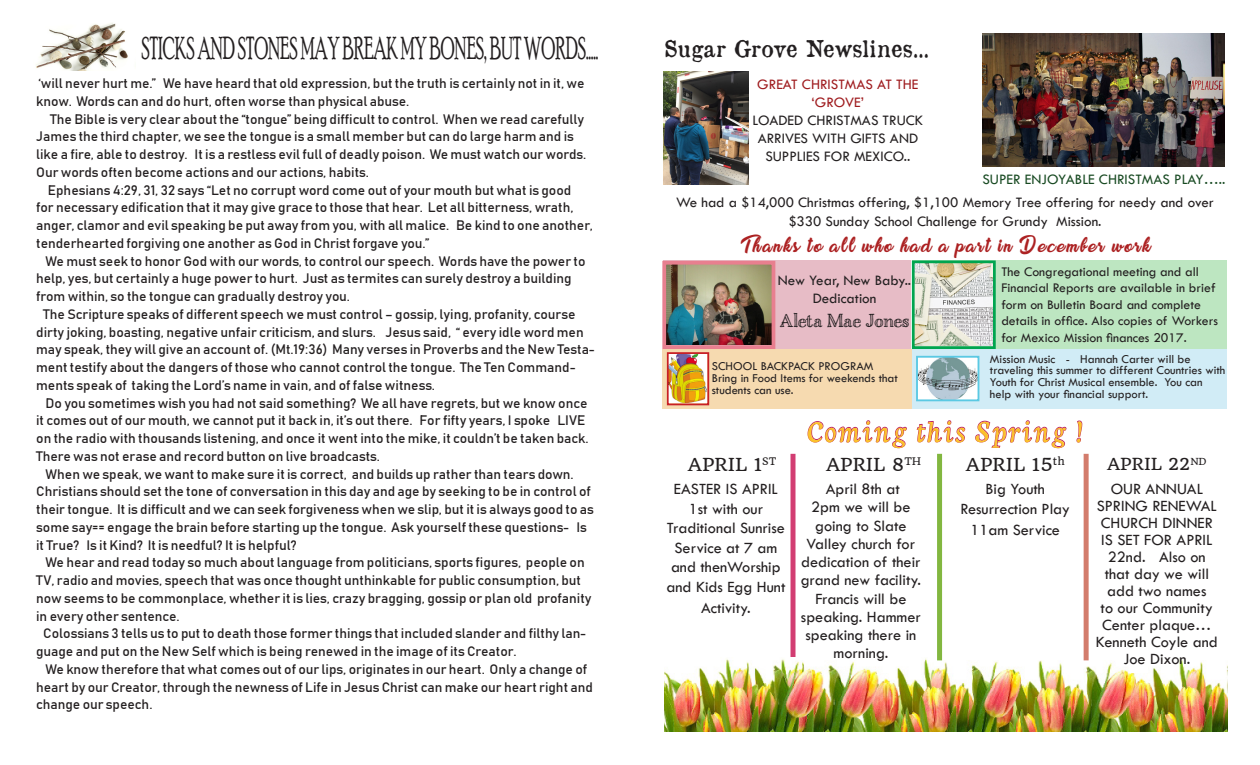
<style>
.page{position:relative;width:1260px;height:765px;background:#fff}
.page>*{position:absolute;margin:0;border:0;box-sizing:border-box;transform-origin:0 0}
.t1{font:32.5px "Neuton Cursive";letter-spacing:.06em;color:#fbc12b}
.t2{font:31.88px "Poor Richard";color:#231f20;scale:.57 1}
.t3{font:23.75px "Sweet Sensations Personal Use";letter-spacing:.1em;color:#ac2122}
.t4{font:22.5px "Old Newspaper Types";color:#231f20}
.t5{font:20px "Charcuterie Engraved";letter-spacing:-.01em;color:#231f20}
.t6{font:17.5px "Quando";color:#231f20}
.t7{font:16.25px/17px "Tw Cen";color:#231f20;text-align:center}
.t8{font:16.25px "Quando";color:#231f20}
.t9{font:15px/18px "Tw Cen";color:#231f20;text-align:center}
.t10{font:15px "Tw Cen";color:#184a22}
.t11{font:15px/18px "Tw Cen";color:#9f1c1f;text-align:center}
.t12{font:13.75px/17.8px "Bahnschrift 400";color:#231f20}
.t13{font:13.75px/16.5px "Tw Cen";color:#231f20}
.t14{font:12.5px/11.8px "Tw Cen";color:#231f20}
</style>
<div class="page">
<div style="left:791px;top:454px;width:5px;height:206px;background:#d23d72"></div>
<img style="left:36px;top:23px;width:92px;height:48px">
<img style="left:664px;top:71px;width:85px;height:113px">
<img style="left:982px;top:34px;width:242px;height:133px">
<div style="left:664px;top:260px;width:247px;height:89px;background:#e7bcc6"></div>
<img style="left:667px;top:266px;width:103px;height:78px">
<div style="left:662px;top:261px;width:113px;height:88px;border:4px solid #e87f8f"></div>
<div style="left:912px;top:260px;width:314px;height:89px;background:#bde6c1"></div>
<img style="left:916px;top:264px;width:76px;height:81px">
<div style="left:912px;top:260px;width:84px;height:89px;border:3px solid #00a54f"></div>
<div style="left:912px;top:349px;width:314px;height:59px;background:#d1ecf6"></div>
<img style="left:919px;top:359px;width:57px;height:39px">
<div style="left:916px;top:356px;width:63px;height:45px;border:2px solid #5bc9e3"></div>
<img style="left:664px;top:658px;width:564px;height:74px">
<svg style="left:807px;top:420px;width:100px;height:29px"></svg>
<svg style="left:916px;top:420px;width:50px;height:40px"></svg>
<svg style="left:975px;top:420px;width:92px;height:29px"></svg>
<svg style="left:1076px;top:420px;width:7px;height:23px"></svg>
<div style="left:1084px;top:454px;width:5px;height:206px;background:#d37c6c"></div>
<div style="left:662px;top:349px;width:250px;height:59px;background:#f6dab0"></div>
<img style="left:670px;top:355px;width:36px;height:47px">
<div style="left:667px;top:352px;width:42px;height:53px;border:2px solid #c82026"></div>
<div style="left:937px;top:454px;width:5px;height:206px;background:#82b740"></div>
<p class="t2" style="left:142px;top:30px;width:803px">STICKS AND STONES MAY BREAK MY BONES, BUT WORDS…..</p>
<p class="t12" style="left:36px;top:74px;width:550px">‘will never hurt me.” We have heard that old expression, but the truth is certainly not in it, we know. Words can and do hurt, often worse than physical abuse.</p>
<p class="t12" style="left:36px;top:110px;width:552px;text-indent:14px">The Bible is very clear about the “tongue” being difficult to control. When we read carefully James the third chapter, we see the tongue is a small member but can do large harm and is like a fire, able to destroy. It is a restless evil full of deadly poison. We must watch our words.<br>Our words often become actions and our actions, habits.</p>
<p class="t12" style="left:36px;top:181px;width:558px;text-indent:12px">Ephesians 4:29, 31, 32 says “Let no corrupt word come out of your mouth but what is good<br>for necessary edification that it may give grace to those that hear. Let all bitterness, wrath, anger, clamor and evil speaking be put away from you, with all malice. Be kind to one another, tenderhearted forgiving one another as God in Christ forgave you.”</p>
<p class="t12" style="left:36px;top:252px;width:551px;text-indent:9px">We must seek to honor God with our words, to control our speech. Words have the power to help, yes, but certainly a huge power to hurt. Just as termites can surely destroy a building from within, so the tongue can gradually destroy you.</p>
<p class="t12" style="left:36px;top:305px;width:560px;text-indent:7px">The Scripture speaks of different speech we must control – gossip, lying, profanity, course dirty joking, boasting, negative unfair criticism, and slurs. Jesus said, “ every idle word men may speak, they will give an account of. (Mt.19:36) Many verses in Proverbs and the New Testa&shy;ment testify about the dangers of those who cannot control the tongue. The Ten Command&shy;ments speak of taking the Lord’s name in vain, and of false witness.</p>
<p class="t12" style="left:36px;top:394px;width:554px;text-indent:9px">Do you sometimes wish you had not said something? We all have regrets, but we know once it comes out of our mouth, we cannot put it back in, it’s out there. For fifty years, I spoke LIVE on the radio with thousands listening, and once it went into the mike, it couldn’t be taken back.<br>There was not erase and record button on live broadcasts.</p>
<p class="t12" style="left:36px;top:465px;width:559px;text-indent:9px">When we speak, we want to make sure it is correct, and builds up rather than tears down.<br>Christians should set the tone of conversation in this day and age by seeking to be in control of their tongue. It is difficult and we can seek forgiveness when we slip, but it is always good to as some say== engage the brain before starting up the tongue. Ask yourself these questions- Is it True? Is it Kind? It is needful? It is helpful?</p>
<p class="t12" style="left:36px;top:553px;width:557px;text-indent:9px">We hear and read today so much about language from politicians, sports figures, people on TV, radio and movies, speech that was once thought unthinkable for public consumption, but now seems to be commonplace, whether it is lies, crazy bragging, gossip or plan old profanity in every other sentence.</p>
<p class="t12" style="left:36px;top:624px;width:552px;text-indent:7px">Colossians 3 tells us to put to death those former things that included slander and filthy lan&shy;guage and put on the New Self which is being renewed in the image of its Creator.</p>
<p class="t12" style="left:36px;top:660px;width:558px;text-indent:9px">We know therefore that what comes out of our lips, originates in our heart. Only a change of heart by our Creator, through the newness of Life in Jesus Christ can make our heart right and change our speech.</p>
<p class="t4" style="left:664px;top:34px;width:267px">Sugar Grove Newslines...</p>
<p class="t11" style="left:757px;top:75px;width:163px">GREAT CHRISTMAS AT THE ‘GROVE’</p>
<p class="t9" style="left:753px;top:111px;width:172px">LOADED CHRISTMAS TRUCK<br>ARRIVES WITH GIFTS AND<br>SUPPLIES FOR MEXICO..</p>
<p class="t10" style="left:982px;top:170px;width:244px">SUPER ENJOYABLE CHRISTMAS PLAY…..</p>
<p class="t9" style="left:676px;top:192px;width:539px;line-height:19.2px">We had a $14,000 Christmas offering, $1,100 Memory Tree offering for needy and over $330 Sunday School Challenge for Grundy Mission.</p>
<p class="t3" style="left:740px;top:232px;width:411px">Thanks to all who had a part in December work</p>
<p class="t13" style="left:1001px;top:263px;width:218px">The Congregational meeting and all Financial Reports are available in brief form on Bulletin Board and complete details in office. Also copies of Workers for Mexico Mission finances 2017.</p>
<p class="t14" style="left:990px;top:353px;width:237px">Mission Music - Hannah Carter will be traveling this summer to different Countries with Youth for Christ Musical ensemble. You can help with your financial support.</p>
<p class="t1" style="left:808px;top:415px;width:276px">Coming this Spring !</p>
<p class="t7" style="left:826px;top:480px;width:76px">April 8th at</p>
<p class="t7" style="left:801px;top:498px;width:122px;line-height:18.2px">2pm we will be going to Slate<br>Valley church for dedication of their grand new facility.<br>Francis will be speaking. Hammer speaking there in morning.</p>
<p class="t9" style="left:778px;top:271px;width:135px">New Year, New Baby..</p>
<p class="t9" style="left:813px;top:289px;width:65px">Dedication</p>
<p class="t5" style="left:780px;top:308px;width:131px">Aleta Mae Jones</p>
<p class="t14" style="left:712px;top:360px;width:163px">SCHOOL BACKPACK PROGRAM</p>
<p class="t14" style="left:712px;top:372px;width:188px">Bring in Food Items for weekends that students can use.</p>
<p class="t6" style="left:966px;top:454px;width:100px">APRIL 15<sup>th</sup></p>
<p class="t7" style="left:960px;top:479px;width:111px;line-height:19.5px">Big Youth<br>Resurrection Play</p>
<p class="t7" style="left:970px;top:521px;width:91px">11am Service</p>
<p class="t6" style="left:688px;top:454px;width:90px">APRIL 1<sup>ST</sup></p>
<p class="t6" style="left:826px;top:454px;width:97px">APRIL 8<sup>TH</sup></p>
<p class="t8" style="left:1107px;top:454px;width:101px">APRIL 22<sup>ND</sup></p>
<p class="t7" style="left:666px;top:479px;width:120px;line-height:19.5px">EASTER IS APRIL<br>1st with our<br>Traditional Sunrise<br>Service at 7 am and thenWorship and Kids Egg Hunt</p>
<p class="t7" style="left:701px;top:599px;width:51px">Activity.</p>
<p class="t7" style="left:1096px;top:480px;width:124px">OUR ANNUAL<br>SPRING RENEWAL<br>CHURCH DINNER<br>IS SET FOR APRIL<br>22nd. Also on that day we will add two names<br>to our Community<br>Center plaque…<br>Kenneth Coyle and<br>Joe Dixon.</p>
</div>
